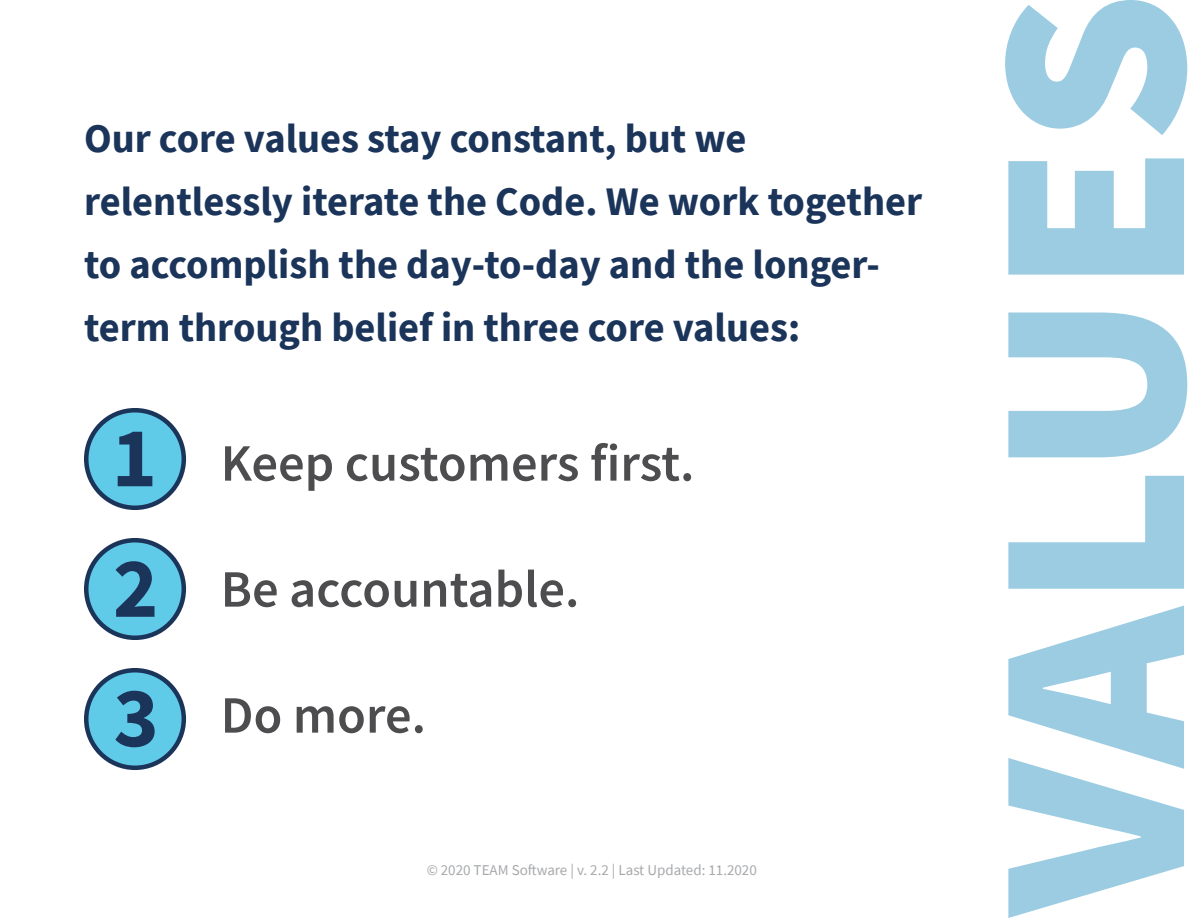
<style>
.page{position:relative;width:1188px;height:918px;background:#fff}
.page>*{position:absolute;margin:0;border:0;box-sizing:border-box;transform-origin:0 0}
.t1{font:600 52.5px "Source Sans Pro";color:#4d4d4f}
.t2{font:700 40.5px/63px "Source Sans Pro";color:#1b345a}
.t3{font:15px "Source Sans Pro";color:#a7a9ac}
</style>
<div class="page">
<div style="left:86px;top:410px;width:98px;height:98px;background:#60cae9;border-radius:50%"></div>
<div style="left:84px;top:408px;width:102px;height:102px;border:4px solid #1b345a;border-radius:50%"></div>
<svg style="left:118px;top:432px;width:34px;height:54px"></svg>
<div style="left:86px;top:540px;width:98px;height:98px;background:#60cae9;border-radius:50%"></div>
<div style="left:84px;top:538px;width:102px;height:102px;border:4px solid #1b345a;border-radius:50%"></div>
<svg style="left:116px;top:561px;width:39px;height:56px"></svg>
<div style="left:86px;top:670px;width:98px;height:98px;background:#60cae9;border-radius:50%"></div>
<div style="left:84px;top:668px;width:102px;height:102px;border:4px solid #1b345a;border-radius:50%"></div>
<svg style="left:115px;top:691px;width:40px;height:56px"></svg>
<svg style="left:1005px;top:0;width:182px;height:918px;fill:#9bcce2"></svg>
<p class="t2" style="left:84px;top:106px;width:840px">Our core values stay constant, but we relentlessly iterate the Code. We work together to accomplish the day-to-day and the longer&shy;term through belief in three core values:</p>
<p class="t1" style="left:221px;top:429px;width:475px">Keep customers first.</p>
<p class="t1" style="left:221px;top:555px;width:360px">Be accountable.</p>
<p class="t1" style="left:221px;top:681px;width:207px">Do more.</p>
<p class="t3" style="left:427px;top:861px;width:332px">© 2020 TEAM Software | v. 2.2 | Last Updated: 11.2020</p>
</div>
